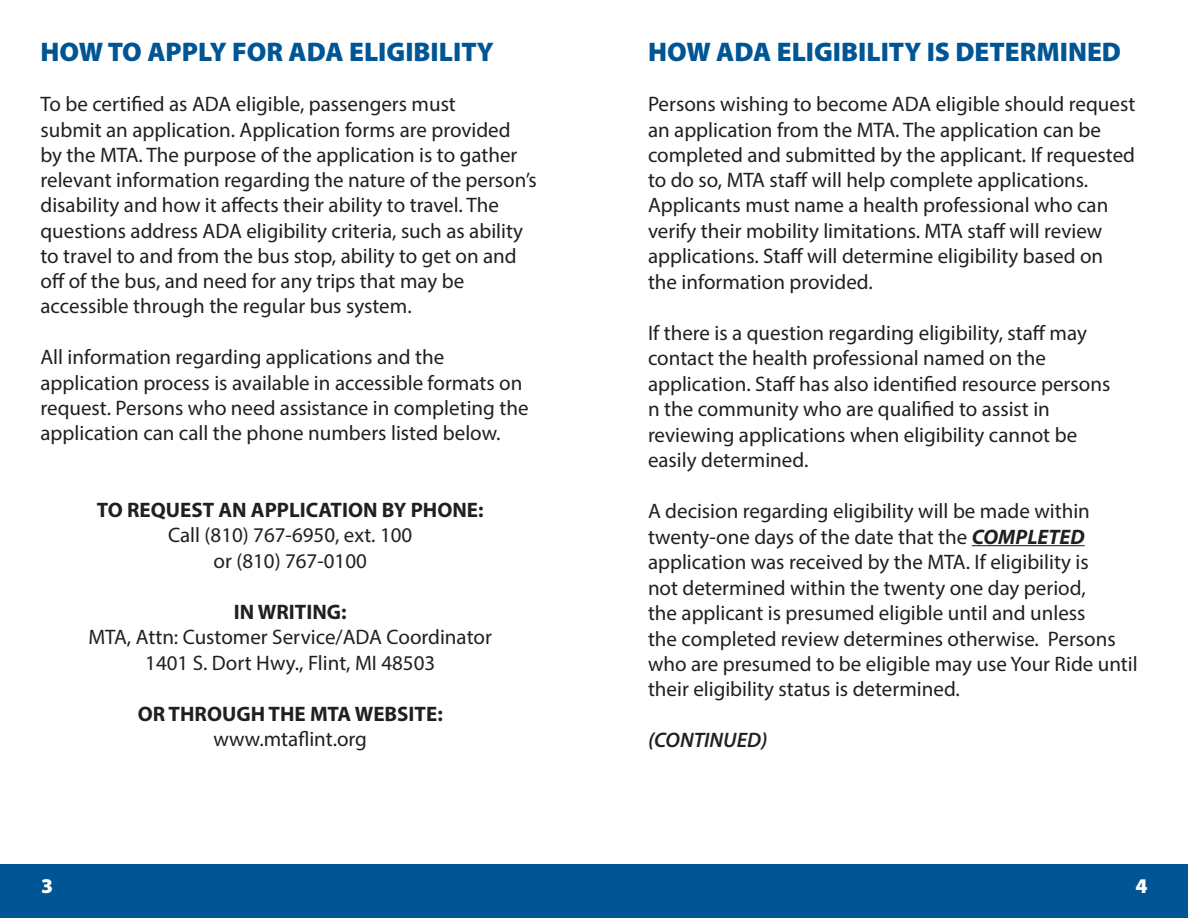
<style>
.page{position:relative;width:1188px;height:918px;background:#fff}
.page>*{position:absolute;margin:0;border:0;box-sizing:border-box;transform-origin:0 0}
.t1{font:900 27px "Myriad Pro";color:#005595}
.t2{font:21px/25.3px "Myriad Pro";color:#231f20}
.t3{font:700 21px "Myriad Pro";color:#231f20}
.t4{font:italic 600 21px "Myriad Pro";color:#231f20}
.t5{font:900 21px "Myriad Pro";color:#fff}
.s1{font-weight:700;font-style:italic}
</style>
<div class="page">
<hr style="left:972px;top:545px;width:113px;height:1px;background:#231f20">
<div style="left:0;top:864px;width:594px;height:54px;background:#005595"></div>
<div style="left:594px;top:864px;width:594px;height:54px;background:#005595"></div>
<p class="t1" style="left:40px;top:34px;width:455px">HOW TO APPLY FOR ADA ELIGIBILITY</p>
<p class="t2" style="left:40px;top:91px;width:498px">To be certified as ADA eligible, passengers must<br>submit an application. Application forms are provided by the MTA. The purpose of the application is to gather relevant information regarding the nature of the person’s disability and how it affects their ability to travel. The questions address ADA eligibility criteria, such as ability to travel to and from the bus stop, ability to get on and off of the bus, and need for any trips that may be accessible through the regular bus system.</p>
<p class="t2" style="left:40px;top:344px;width:490px">All information regarding applications and the application process is available in accessible formats on request. Persons who need assistance in completing the application can call the phone numbers listed below.</p>
<p class="t3" style="left:97px;top:496px;width:388px">TO REQUEST AN APPLICATION BY PHONE:</p>
<p class="t2" style="left:168px;top:522px;width:246px;text-align:center">Call (810) 767-6950, ext. 100 or (810) 767-0100</p>
<p class="t3" style="left:234px;top:598px;width:114px">IN WRITING:</p>
<p class="t2" style="left:89px;top:624px;width:405px;text-align:center">MTA, Attn: Customer Service/ADA Coordinator<br>1401 S. Dort Hwy., Flint, MI 48503</p>
<p class="t3" style="left:138px;top:700px;width:307px">OR THROUGH THE MTA WEBSITE:</p>
<p class="t2" style="left:213px;top:726px;width:155px">www.mtaflint.org</p>
<p class="t1" style="left:648px;top:34px;width:475px">HOW ADA ELIGIBILITY IS DETERMINED</p>
<p class="t2" style="left:648px;top:91px;width:489px">Persons wishing to become ADA eligible should request an application from the MTA. The application can be completed and submitted by the applicant. If requested to do so, MTA staff will help complete applications.<br>Applicants must name a health professional who can verify their mobility limitations. MTA staff will review applications. Staff will determine eligibility based on the information provided.</p>
<p class="t2" style="left:648px;top:319px;width:464px">If there is a question regarding eligibility, staff may contact the health professional named on the application. Staff has also identified resource persons n the community who are qualified to assist in reviewing applications when eligibility cannot be easily determined.</p>
<p class="t2" style="left:648px;top:498px;width:491px">A decision regarding eligibility will be made within twenty-one days of the date that the <span class="s1">COMPLETED </span>application was received by the MTA. If eligibility is<br>not determined within the twenty one day period,<br>the applicant is presumed eligible until and unless<br>the completed review determines otherwise. Persons who are presumed to be eligible may use Your Ride until their eligibility status is determined.</p>
<p class="t4" style="left:648px;top:727px;width:121px">(CONTINUED)</p>
<p class="t5" style="left:41px;top:872px;width:14px">3</p>
<p class="t5" style="left:1135px;top:872px;width:14px">4</p>
</div>
